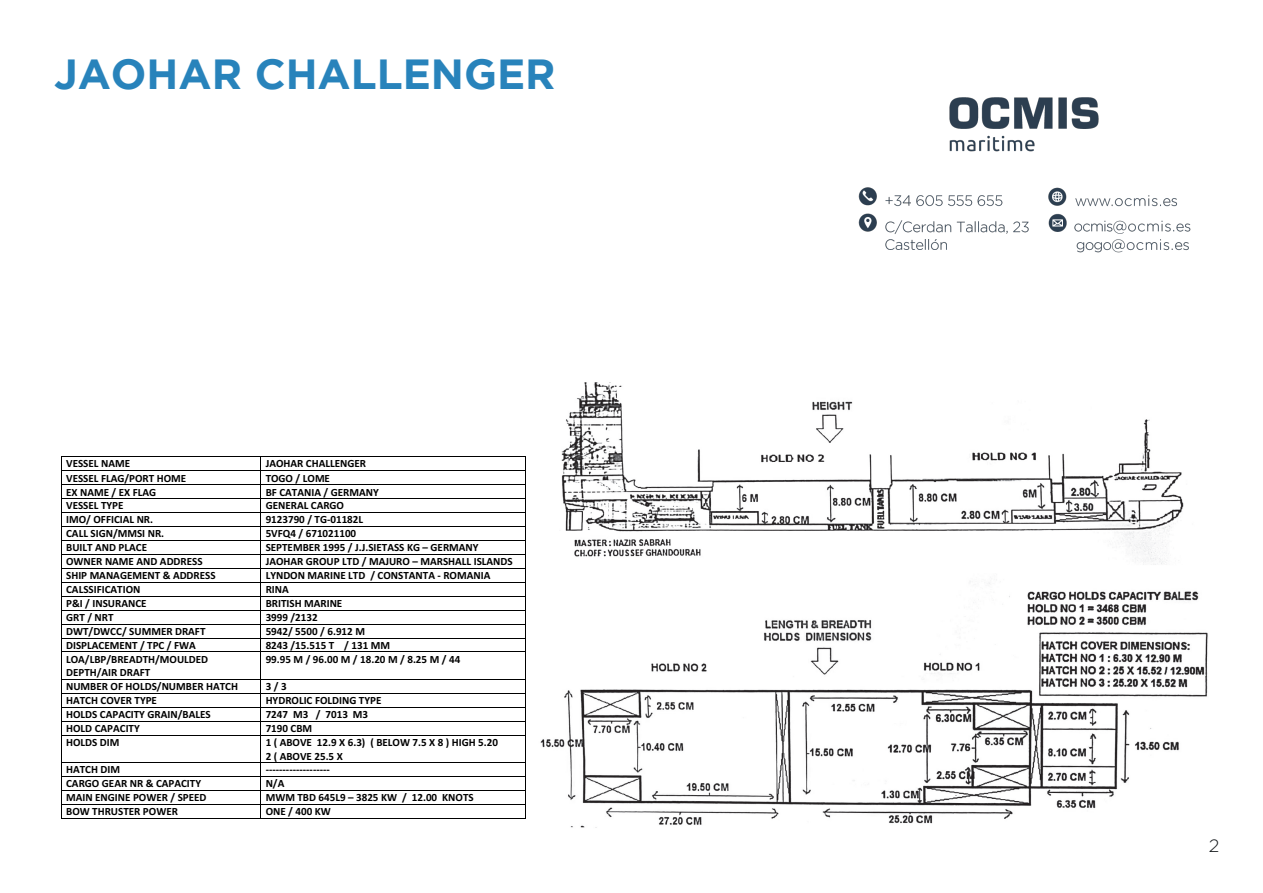
<style>
.page{position:relative;width:1263px;height:893px;background:#fff}
.page>*{position:absolute;margin:0;border:0;box-sizing:border-box;transform-origin:0 0}
.t1{font:700 42px "Gotham";color:#2883bb}
.t2{font:300 18px "Gotham";color:#15191c}
.t3{font:700 11.1px/13.5px "Calibri";color:#000}
</style>
<div class="page">
<img style="left:540px;top:581px;width:668px;height:247px">
<img style="left:561px;top:382px;width:623px;height:183px">
<img style="left:858px;top:97px;width:333px;height:156px">
<hr style="left:61px;top:456px;width:200px;height:1px;background:#000">
<hr style="left:261px;top:456px;width:265px;height:1px;background:#000">
<hr style="left:61px;top:470px;width:200px;height:1px;background:#000">
<hr style="left:261px;top:470px;width:265px;height:1px;background:#000">
<hr style="left:61px;top:484px;width:200px;height:1px;background:#000">
<hr style="left:261px;top:484px;width:265px;height:1px;background:#000">
<hr style="left:61px;top:498px;width:200px;height:1px;background:#000">
<hr style="left:261px;top:498px;width:265px;height:1px;background:#000">
<hr style="left:61px;top:512px;width:200px;height:1px;background:#000">
<hr style="left:261px;top:512px;width:265px;height:1px;background:#000">
<hr style="left:61px;top:526px;width:200px;height:1px;background:#000">
<hr style="left:261px;top:526px;width:265px;height:1px;background:#000">
<hr style="left:61px;top:540px;width:200px;height:1px;background:#000">
<hr style="left:261px;top:540px;width:265px;height:1px;background:#000">
<hr style="left:61px;top:554px;width:200px;height:1px;background:#000">
<hr style="left:261px;top:554px;width:265px;height:1px;background:#000">
<hr style="left:61px;top:568px;width:200px;height:1px;background:#000">
<hr style="left:261px;top:568px;width:265px;height:1px;background:#000">
<hr style="left:61px;top:582px;width:200px;height:1px;background:#000">
<hr style="left:261px;top:582px;width:265px;height:1px;background:#000">
<hr style="left:61px;top:596px;width:200px;height:1px;background:#000">
<hr style="left:261px;top:596px;width:265px;height:1px;background:#000">
<hr style="left:61px;top:610px;width:200px;height:1px;background:#000">
<hr style="left:261px;top:610px;width:265px;height:1px;background:#000">
<hr style="left:61px;top:624px;width:200px;height:1px;background:#000">
<hr style="left:261px;top:624px;width:265px;height:1px;background:#000">
<hr style="left:61px;top:638px;width:200px;height:1px;background:#000">
<hr style="left:261px;top:638px;width:265px;height:1px;background:#000">
<hr style="left:61px;top:652px;width:200px;height:1px;background:#000">
<hr style="left:261px;top:652px;width:265px;height:1px;background:#000">
<hr style="left:61px;top:679px;width:200px;height:1px;background:#000">
<hr style="left:261px;top:679px;width:265px;height:1px;background:#000">
<hr style="left:61px;top:693px;width:200px;height:1px;background:#000">
<hr style="left:261px;top:693px;width:265px;height:1px;background:#000">
<hr style="left:61px;top:707px;width:200px;height:1px;background:#000">
<hr style="left:261px;top:707px;width:265px;height:1px;background:#000">
<hr style="left:61px;top:721px;width:200px;height:1px;background:#000">
<hr style="left:261px;top:721px;width:265px;height:1px;background:#000">
<hr style="left:61px;top:735px;width:200px;height:1px;background:#000">
<hr style="left:261px;top:735px;width:265px;height:1px;background:#000">
<hr style="left:61px;top:762px;width:200px;height:1px;background:#000">
<hr style="left:261px;top:762px;width:265px;height:1px;background:#000">
<hr style="left:61px;top:776px;width:200px;height:1px;background:#000">
<hr style="left:261px;top:776px;width:265px;height:1px;background:#000">
<hr style="left:61px;top:790px;width:200px;height:1px;background:#000">
<hr style="left:261px;top:790px;width:265px;height:1px;background:#000">
<hr style="left:61px;top:804px;width:200px;height:1px;background:#000">
<hr style="left:261px;top:804px;width:265px;height:1px;background:#000">
<svg style="left:61px;top:457px;width:1px;height:361px"></svg>
<hr style="left:61px;top:818px;width:200px;height:1px;background:#000">
<hr style="left:261px;top:818px;width:265px;height:1px;background:#000">
<p class="t1" style="left:54px;top:50px;width:503px">JAOHAR CHALLENGER</p>
<p class="t3" style="left:66px;top:457px;width:65px">VESSEL NAME</p>
<p class="t3" style="left:266px;top:457px;width:102px">JAOHAR CHALLENGER</p>
<p class="t3" style="left:66px;top:471px;width:122px">VESSEL FLAG/PORT HOME</p>
<p class="t3" style="left:266px;top:471px;width:66px">TOGO / LOME</p>
<p class="t3" style="left:66px;top:485px;width:92px">EX NAME / EX FLAG</p>
<p class="t3" style="left:266px;top:485px;width:115px">BF CATANIA / GERMANY</p>
<p class="t3" style="left:66px;top:499px;width:59px">VESSEL TYPE</p>
<p class="t3" style="left:266px;top:499px;width:80px">GENERAL CARGO</p>
<p class="t3" style="left:66px;top:512px;width:88px">IMO/ OFFICIAL NR.</p>
<p class="t3" style="left:266px;top:512px;width:99px">9123790 / TG-01182L</p>
<p class="t3" style="left:66px;top:526px;width:100px">CALL SIGN/MMSI NR.</p>
<p class="t3" style="left:266px;top:526px;width:92px">5VFQ4 / 671021100</p>
<p class="t3" style="left:66px;top:540px;width:82px">BUILT AND PLACE</p>
<p class="t3" style="left:266px;top:540px;width:214px">SEPTEMBER 1995 / J.J.SIETASS KG – GERMANY</p>
<p class="t3" style="left:66px;top:554px;width:138px">OWNER NAME AND ADDRESS</p>
<p class="t3" style="left:266px;top:554px;width:249px">JAOHAR GROUP LTD / MAJURO – MARSHALL ISLANDS</p>
<p class="t3" style="left:66px;top:568px;width:151px">SHIP MANAGEMENT &amp; ADDRESS</p>
<p class="t3" style="left:266px;top:568px;width:226px">LYNDON MARINE LTD / CONSTANTA - ROMANIA</p>
<p class="t3" style="left:66px;top:582px;width:76px">CALSSIFICATION</p>
<p class="t3" style="left:266px;top:582px;width:25px">RINA</p>
<p class="t3" style="left:66px;top:596px;width:82px">P&amp;I / INSURANCE</p>
<p class="t3" style="left:266px;top:596px;width:78px">BRITISH MARINE</p>
<p class="t3" style="left:66px;top:610px;width:49px">GRT / NRT</p>
<p class="t3" style="left:266px;top:610px;width:54px">3999 /2132</p>
<p class="t3" style="left:66px;top:624px;width:141px">DWT/DWCC/ SUMMER DRAFT</p>
<p class="t3" style="left:266px;top:624px;width:101px">5942/ 5500 / 6.912 M</p>
<p class="t3" style="left:66px;top:638px;width:131px">DISPLACEMENT / TPC / FWA</p>
<p class="t3" style="left:266px;top:638px;width:126px">8243 /15.515 T / 131 MM</p>
<p class="t3" style="left:66px;top:652px;width:144px">LOA/LBP/BREADTH/MOULDED<br>DEPTH/AIR DRAFT</p>
<p class="t3" style="left:266px;top:652px;width:196px">99.95 M / 96.00 M / 18.20 M / 8.25 M / 44</p>
<p class="t3" style="left:66px;top:679px;width:173px">NUMBER OF HOLDS/NUMBER HATCH</p>
<p class="t3" style="left:266px;top:679px;width:22px">3/ 3</p>
<p class="t3" style="left:66px;top:693px;width:92px">HATCH COVER TYPE</p>
<p class="t3" style="left:266px;top:693px;width:117px">HYDROLIC FOLDING TYPE</p>
<p class="t3" style="left:66px;top:707px;width:146px">HOLDS CAPACITY GRAIN/BALES</p>
<p class="t3" style="left:266px;top:707px;width:104px">7247 M3 / 7013 M3</p>
<p class="t3" style="left:66px;top:721px;width:75px">HOLD CAPACITY</p>
<p class="t3" style="left:266px;top:721px;width:48px">7190 CBM</p>
<p class="t3" style="left:66px;top:735px;width:55px">HOLDS DIM</p>
<p class="t3" style="left:266px;top:735px;width:234px">1 ( ABOVE 12.9 X 6.3) ( BELOW 7.5 X 8 ) HIGH 5.20<br>2 ( ABOVE 25.5 X</p>
<p class="t3" style="left:66px;top:763px;width:56px">HATCH DIM</p>
<p class="t3" style="left:266px;top:763px;width:66px">-------------------</p>
<p class="t3" style="left:66px;top:777px;width:136px">CARGO GEAR NR &amp; CAPACITY</p>
<p class="t3" style="left:266px;top:777px;width:20px">N/A</p>
<p class="t3" style="left:66px;top:790px;width:142px">MAIN ENGINE POWER / SPEED</p>
<p class="t3" style="left:266px;top:790px;width:210px">MWM TBD 645L9 – 3825 KW / 12.00 KNOTS</p>
<p class="t3" style="left:66px;top:804px;width:113px">BOW THRUSTER POWER</p>
<p class="t3" style="left:266px;top:804px;width:67px">ONE / 400 KW</p>
<p class="t2" style="left:1209px;top:836px;width:12px">2</p>
</div>
